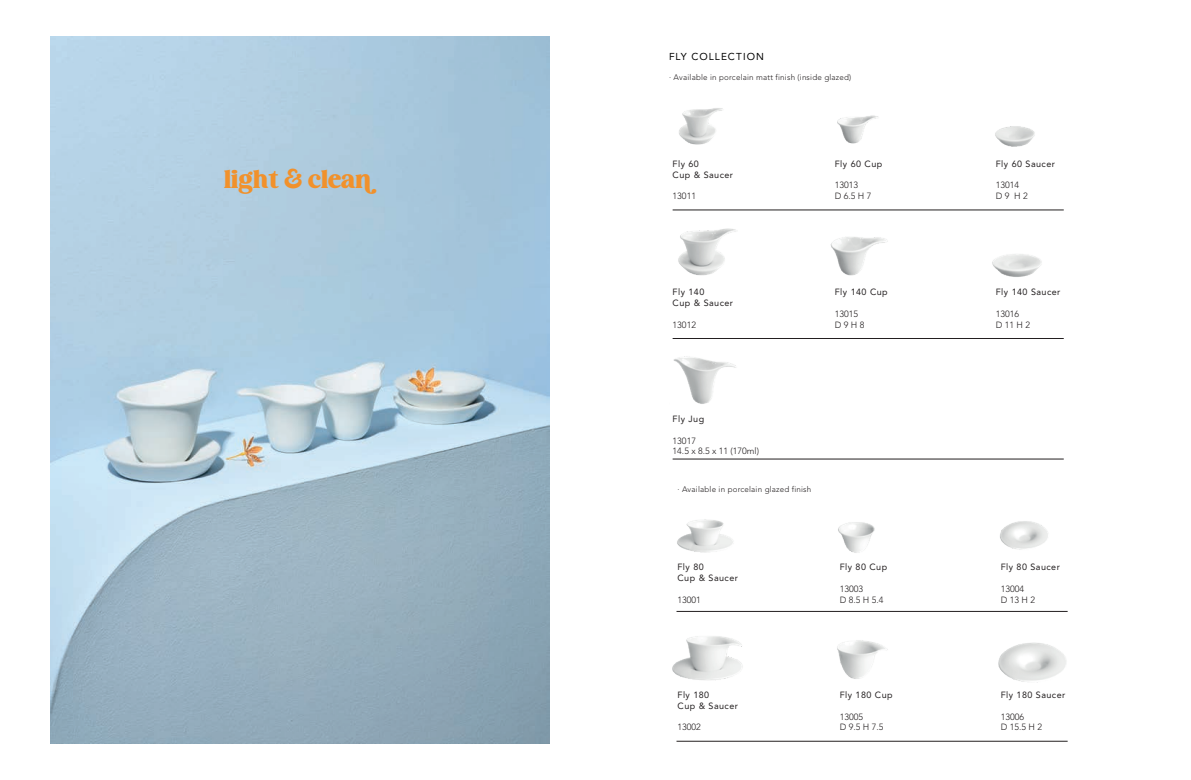
<style>
.page{position:relative;width:1191px;height:780px;background:#fff}
.page>*{position:absolute;margin:0;border:0;box-sizing:border-box;transform-origin:0 0}
.t1{font:27px "HV Cocktail";letter-spacing:-.025em;color:#f1912b}
.t2{font:10px "Avenir LT Std";letter-spacing:.11em;color:#000}
.t3{font:9px/10.8px "Avenir LT Std";letter-spacing:.05em;color:#231f20}
.t4{font:300 9px/10.8px "Avenir LT Std";color:#231f20}
.t5{font:300 8px "Avenir LT Std";letter-spacing:.025em;color:#231f20}
.s1{font-family:"HV Cocktail Alternates"}
</style>
<div class="page">
<img style="left:838px;top:522px;width:37px;height:31px">
<img style="left:837px;top:640px;width:51px;height:39px">
<img style="left:1000px;top:521px;width:48px;height:29px">
<img style="left:672px;top:636px;width:71px;height:44px">
<img style="left:677px;top:519px;width:56px;height:34px">
<img style="left:998px;top:642px;width:68px;height:41px">
<img style="left:51px;top:36px;width:498px;height:708px">
<img style="left:679px;top:108px;width:44px;height:37px">
<img style="left:837px;top:115px;width:41px;height:29px">
<img style="left:995px;top:126px;width:40px;height:20px">
<img style="left:673px;top:356px;width:63px;height:48px">
<hr style="left:672px;top:338px;width:391px;height:1px;background:#231f20">
<img style="left:678px;top:228px;width:58px;height:48px">
<img style="left:830px;top:237px;width:58px;height:39px">
<img style="left:992px;top:254px;width:50px;height:23px">
<hr style="left:676px;top:611px;width:391px;height:1px;background:#231f20">
<hr style="left:676px;top:741px;width:391px;height:1px;background:#231f20">
<hr style="left:672px;top:210px;width:391px;height:1px;background:#231f20">
<hr style="left:672px;top:459px;width:391px;height:1px;background:#231f20">
<h1 class="t1" style="left:224px;top:161px;width:149px">light &amp; clea<span class="s1">n</span></h1>
<p class="t2" style="left:669px;top:51px;width:96px">FLY COLLECTION</p>
<p class="t5" style="left:669px;top:73px;width:184px">· Available in porcelain matt finish (inside glazed)</p>
<p class="t3" style="left:672px;top:158px;width:62px">Fly 60<br>Cup &amp; Saucer</p>
<p class="t4" style="left:672px;top:191px;width:25px">13011</p>
<p class="t3" style="left:835px;top:158px;width:49px">Fly 60 Cup</p>
<p class="t4" style="left:835px;top:180px;width:38px">13013<br>D 6.5 H 7</p>
<p class="t3" style="left:995px;top:158px;width:61px">Fly 60 Saucer</p>
<p class="t4" style="left:995px;top:180px;width:33px">13014<br>D 9 H 2</p>
<p class="t3" style="left:672px;top:287px;width:62px">Fly 140<br>Cup &amp; Saucer</p>
<p class="t4" style="left:672px;top:319px;width:25px">13012</p>
<p class="t3" style="left:835px;top:287px;width:54px">Fly 140 Cup</p>
<p class="t4" style="left:835px;top:308px;width:31px">13015<br>D 9 H 8</p>
<p class="t3" style="left:995px;top:287px;width:66px">Fly 140 Saucer</p>
<p class="t4" style="left:995px;top:308px;width:36px">13016<br>D 11 H 2</p>
<p class="t3" style="left:672px;top:413px;width:33px">Fly Jug</p>
<p class="t4" style="left:672px;top:435px;width:88px">13017<br>14.5 x 8.5 x 11 (170ml)</p>
<p class="t5" style="left:677px;top:484px;width:135px">· Available in porcelain glazed finish</p>
<p class="t3" style="left:677px;top:561px;width:62px">Fly 80<br>Cup &amp; Saucer</p>
<p class="t4" style="left:677px;top:594px;width:25px">13001</p>
<p class="t3" style="left:839px;top:561px;width:49px">Fly 80 Cup</p>
<p class="t4" style="left:839px;top:583px;width:45px">13003<br>D 8.5 H 5.4</p>
<p class="t3" style="left:1000px;top:561px;width:61px">Fly 80 Saucer</p>
<p class="t4" style="left:1000px;top:583px;width:36px">13004<br>D 13 H 2</p>
<p class="t3" style="left:677px;top:689px;width:62px">Fly 180<br>Cup &amp; Saucer</p>
<p class="t4" style="left:677px;top:722px;width:25px">13002</p>
<p class="t3" style="left:839px;top:689px;width:54px">Fly 180 Cup</p>
<p class="t4" style="left:839px;top:711px;width:45px">13005<br>D 9.5 H 7.5</p>
<p class="t3" style="left:1000px;top:689px;width:66px">Fly 180 Saucer</p>
<p class="t4" style="left:1000px;top:711px;width:43px">13006<br>D 15.5 H 2</p>
</div>
